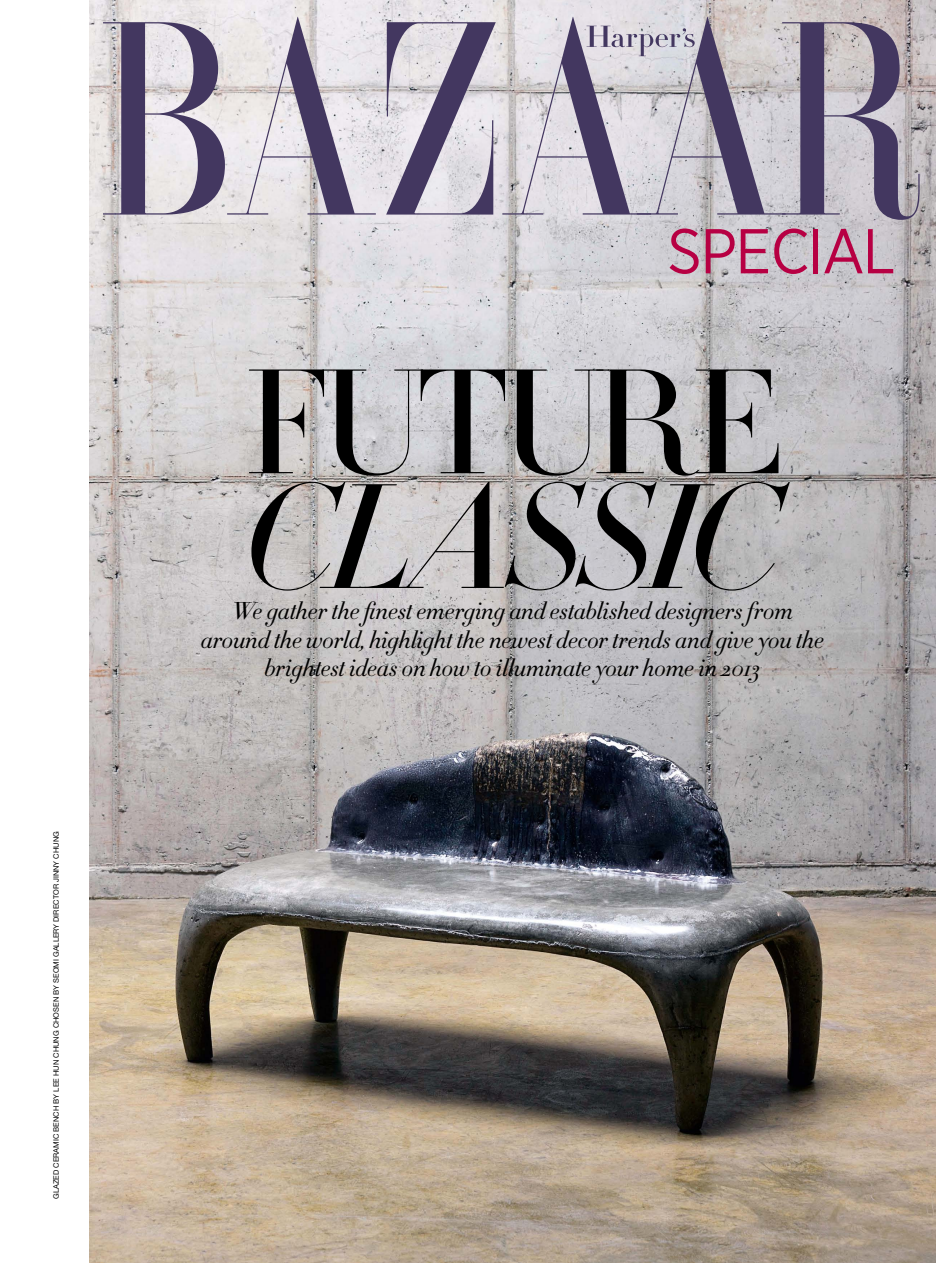
<style>
.page{position:relative;width:936px;height:1263px;background:#fff}
.page>*{position:absolute;margin:0;border:0;box-sizing:border-box;transform-origin:0 0}
.t1{font:146.25px "Didot HTF L42 Light Ital";letter-spacing:-.065em;color:#000}
.t2{font:146.25px "Didot HTF L42 Light";letter-spacing:-.055em;color:#000}
.t3{font:63.15px "Gotham Narrow";letter-spacing:-.02em;color:#b70043}
.t4{font:24px/28.5px "Didot HTF L11 Light Ital";letter-spacing:-.01em;color:#000;text-align:center}
.t5{font:7.5px "Helvetica Neue LT Std";color:#000}
</style>
<div class="page">
<img style="left:89px;top:0;width:846px;height:1263px">
<svg style="left:386px;top:22px;width:110px;height:193px;background:#b0aaba"></svg>
<svg style="left:103px;top:17px;width:273px;height:198px;background:#bab3c0"></svg>
<svg style="left:502px;top:17px;width:417px;height:203px;background:#b2acb8"></svg>
<p class="t5" style="left:52px;top:1199px;width:368px;rotate:-90deg">Glazed Ceramic Bench by Lee H un Chung CHOSEN BY SEOMI GALLERY Director Jinny Chung</p>
<h2 class="t3" style="left:667px;top:213px;width:230px">SPECIAL</h2>
<h1 class="t2" style="left:243px;top:336px;width:540px">FUTURE</h1>
<h1 class="t1" style="left:244px;top:446px;width:538px">CLASSIC</h1>
<p class="t4" style="left:201px;top:626px;width:624px">around the world, highlight the newest decor trends and give you the brightest ideas on how to illuminate your home in 2013</p>
<p class="t4" style="left:232px;top:598px;width:562px">We gather the finest emerging and established designers from</p>
</div>
